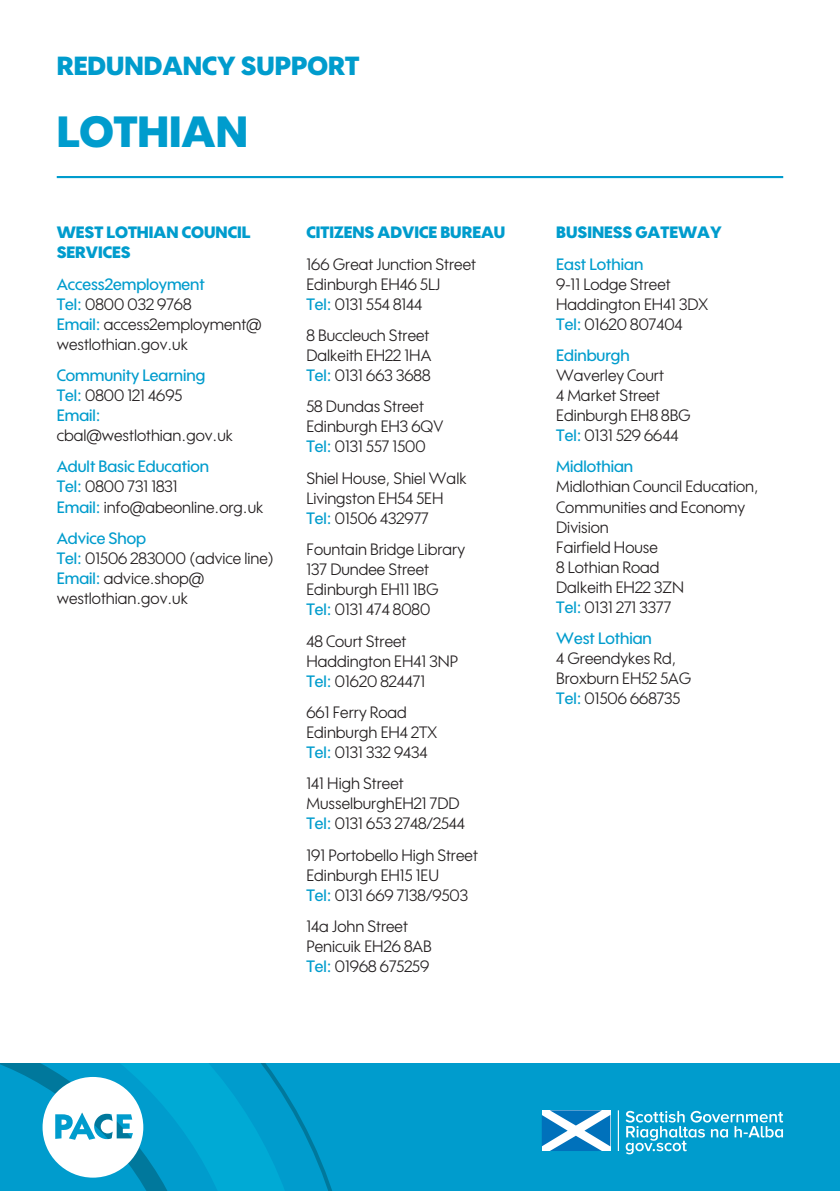
<style>
.page{position:relative;width:840px;height:1191px;background:#fff}
.page>*{position:absolute;margin:0;border:0;box-sizing:border-box;transform-origin:0 0}
.t1{font:900 42.4px "Wes FY";color:#009ccd}
.t2{font:900 25.4px "Wes FY";color:#009ccd}
.General_Body_Text{font:16px/20px "Wes FY";color:#231f20}
.Head_bold_caps{font:900 16px/20px "Wes FY";color:#009ccd}
.Head_bold_caps-2{font:16px/20px "Wes FY";color:#231f20}
.s1{font-weight:500;color:#009ccd}
.s2{font-size:15.6px}
</style>
<div class="page">
<hr style="left:57px;top:176px;width:725px;height:2px;background:#009ccd">
<div style="left:0;top:1063px;width:839px;height:128px;background:#009ccd"></div>
<svg style="left:312px;top:1141px;width:20px;height:50px"></svg>
<svg style="left:0;top:1063px;width:312px;height:128px"></svg>
<hr style="left:617px;top:1110px;width:1px;height:41px;background:#fff">
<svg style="left:542px;top:1110px;width:68px;height:41px;background:#6dadd8"></svg>
<svg style="left:625px;top:1110px;width:157px;height:44px"></svg>
<p class="t2" style="left:57px;top:50px;width:304px">REDUNDANCY SUPPORT</p>
<p class="t1" style="left:57px;top:106px;width:192px">LOTHIAN</p>
<p class="Head_bold_caps" style="left:57px;top:222px;width:195px">WEST LOTHIAN COUNCIL<br>SERVICES</p>
<p class="Head_bold_caps-2" style="left:57px;top:274px;width:206px"><span class="s1">Access2employment<br>Tel:</span> 0800 032 9768<br><span class="s1">Email:</span> access2employment@</p>
<p class="General_Body_Text" style="left:57px;top:334px;width:133px">westlothian.gov.uk</p>
<p class="General_Body_Text" style="left:57px;top:365px;width:178px"><span class="s1">Community Learning<br>Tel:</span> 0800 121 4695<br><span class="s1">Email: </span>cbal@westlothian.gov.u<span class="s2">k</span></p>
<p class="General_Body_Text" style="left:57px;top:456px;width:208px"><span class="s1">Adult Basic Education<br>Tel:</span> 0800 731 1831<br><span class="s1">Email:</span> info@abeonline.org.uk</p>
<p class="General_Body_Text" style="left:57px;top:528px;width:219px"><span class="s1">Advice Shop<br>Tel:</span> 01506 283000 (advice line)<br><span class="s1">Email:</span> advice.shop@ westlothian.gov.uk</p>
<p class="Head_bold_caps" style="left:306px;top:222px;width:200px">CITIZENS ADVICE BUREAU</p>
<p class="General_Body_Text" style="left:306px;top:254px;width:171px">166 Great Junction Street<br>Edinburgh EH46 5LJ<br><span class="s1">Tel:</span> 0131 554 8144</p>
<p class="General_Body_Text" style="left:306px;top:325px;width:126px;text-align:justify">8 Buccleuch Street Dalkeith EH22 1HA <span class="s1">Tel:</span> 0131 663 3688</p>
<p class="General_Body_Text" style="left:306px;top:396px;width:138px">58 Dundas Street<br>Edinburgh EH3 6QV<br><span class="s1">Tel:</span> 0131 557 1500</p>
<p class="General_Body_Text" style="left:306px;top:468px;width:162px">Shiel House, Shiel Walk<br>Livingston EH54 5EH<br><span class="s1">Tel:</span> 01506 432977</p>
<p class="General_Body_Text" style="left:306px;top:539px;width:160px">Fountain Bridge Library<br>137 Dundee Street<br>Edinburgh EH11 1BG<br><span class="s1">Tel:</span> 0131 474 8080</p>
<p class="General_Body_Text" style="left:306px;top:630px;width:153px">48 Court Street<br>Haddington EH41 3NP<br><span class="s1">Tel:</span> 01620 824471</p>
<p class="General_Body_Text" style="left:306px;top:702px;width:132px">661 Ferry Road<br>Edinburgh EH4 2TX<br><span class="s1">Tel:</span> 0131 332 9434</p>
<p class="General_Body_Text" style="left:306px;top:773px;width:160px">141 High Street<br>MusselburghEH21 7DD<br><span class="s1">Tel:</span> 0131 653 2748/2544</p>
<p class="General_Body_Text" style="left:306px;top:844px;width:173px">191 Portobello High Street<br>Edinburgh EH15 1EU<br><span class="s1">Tel:</span> 0131 669 7138/9503</p>
<p class="General_Body_Text" style="left:306px;top:916px;width:127px">14a John Street<br>Penicuik EH26 8AB<br><span class="s1">Tel:</span> 01968 675259</p>
<p class="Head_bold_caps" style="left:556px;top:222px;width:167px">BUSINESS GATEWAY</p>
<p class="General_Body_Text" style="left:556px;top:254px;width:153px"><span class="s1">East Lothian<br></span>9-11 Lodge Street<br>Haddington EH41 3DX<br><span class="s1">Tel:</span> 01620 807404</p>
<p class="General_Body_Text" style="left:556px;top:345px;width:136px"><span class="s1">Edinburgh<br></span>Waverley Court<br>4 Market Street<br>Edinburgh EH8 8BG<br><span class="s1">Tel:</span> 0131 529 6644</p>
<p class="General_Body_Text" style="left:556px;top:456px;width:204px"><span class="s1">Midlothian<br></span>Midlothian Council Education,<br>Communities and Economy<br>Division<br>Fairfield House<br>8 Lothian Road<br>Dalkeith EH22 3ZN<br><span class="s1">Tel:</span> 0131 271 3377</p>
<p class="General_Body_Text" style="left:556px;top:628px;width:136px"><span class="s1">West Lothian<br></span>4 Greendykes Rd,<br>Broxburn EH52 5AG<br><span class="s1">Tel:</span> 01506 668735</p>
</div>
